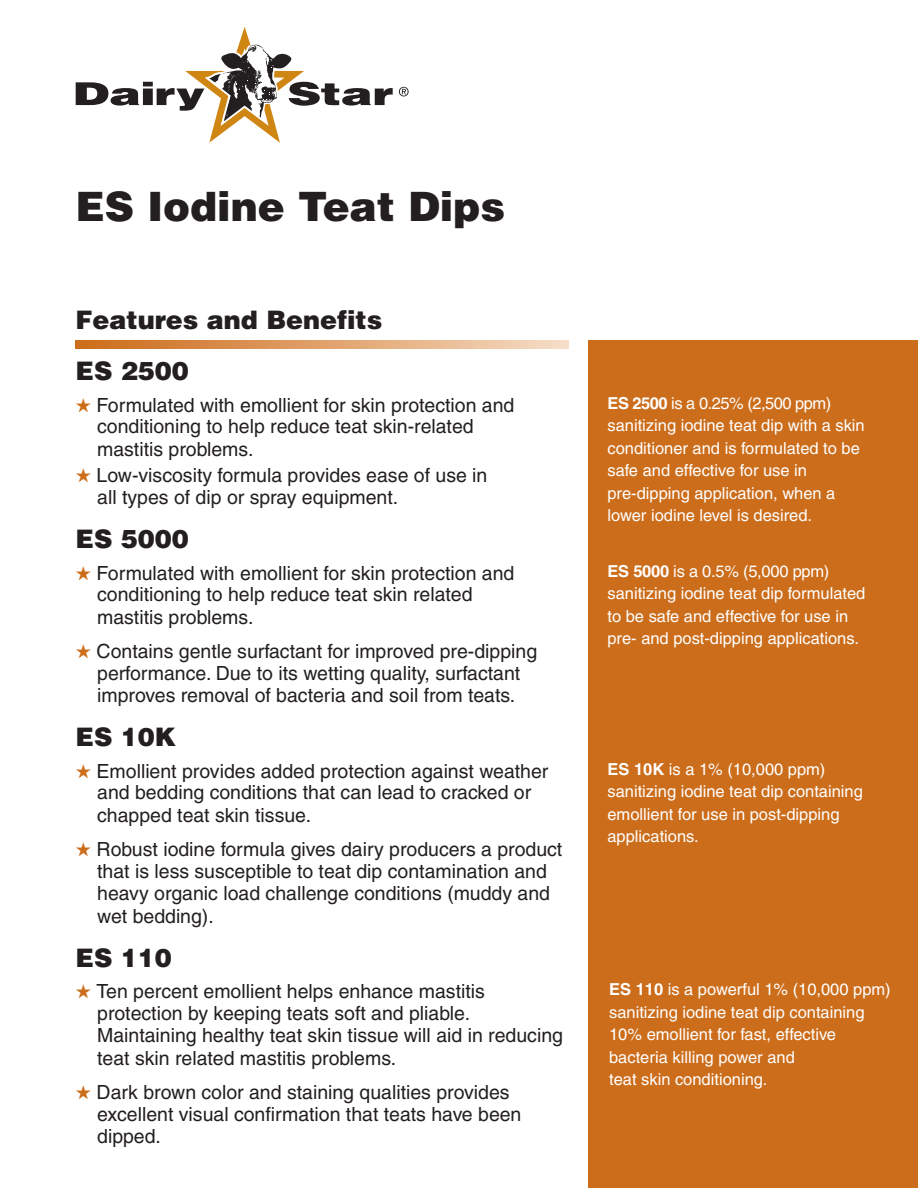
<style>
.page{position:relative;width:918px;height:1188px;background:#fff}
.page>*{position:absolute;margin:0;border:0;box-sizing:border-box;transform-origin:0 0}
.t1{font:900 40.5px "Helvetica";color:#231f20}
.t2{font:900 25.5px/51.3px "Helvetica";color:#231f20}
.t3{font:19.5px/22px "Helvetica";color:#231f20}
.t4{font:16.5px/22.5px "Helvetica";color:#fff}
.s1{color:#cc6d1b}
.s2{font-weight:700}
</style>
<div class="page">
<svg style="left:76px;top:27px;width:317px;height:116px"></svg>
<svg style="left:399px;top:87px;width:10px;height:9px"></svg>
<svg style="left:76px;top:340px;width:493px;height:9px"></svg>
<div style="left:588px;top:340px;width:330px;height:848px;background:#cc6d1b"></div>
<h1 class="t1" style="left:76px;top:192px;width:431px">ES Iodine Teat Dips</h1>
<h2 class="t2" style="left:76px;top:296px;width:308px">Features and Benefits<br>ES 2500</h2>
<p class="t3" style="left:97px;top:396px;width:419px;text-indent:-22px"><span class="s1">★</span> Formulated with emollient for skin protection and conditioning to help reduce teat skin-related mastitis problems.</p>
<p class="t3" style="left:97px;top:466px;width:392px;text-indent:-22px"><span class="s1">★</span> Low-viscosity formula provides ease of use in all types of dip or spray equipment.</p>
<h2 class="t2" style="left:76px;top:516px;width:115px">ES 5000</h2>
<p class="t3" style="left:97px;top:564px;width:419px;text-indent:-22px"><span class="s1">★</span> Formulated with emollient for skin protection and conditioning to help reduce teat skin related mastitis problems.</p>
<p class="t3" style="left:76px;top:642px;width:463px;text-align:center"><span class="s1">★</span> Contains gentle surfactant for improved pre-dipping performance. Due to its wetting quality, surfactant improves removal of bacteria and soil from teats.</p>
<h2 class="t2" style="left:76px;top:714px;width:102px">ES 10K</h2>
<p class="t3" style="left:97px;top:762px;width:453px;text-indent:-22px"><span class="s1">★</span> Emollient provides added protection against weather and bedding conditions that can lead to cracked or chapped teat skin tissue.</p>
<p class="t3" style="left:97px;top:840px;width:467px;text-indent:-22px"><span class="s1">★</span> Robust iodine formula gives dairy producers a product that is less susceptible to teat dip contamination and heavy organic load challenge conditions (muddy and wet bedding).</p>
<h2 class="t2" style="left:76px;top:934px;width:98px">ES 110</h2>
<p class="t3" style="left:97px;top:982px;width:467px;text-indent:-22px"><span class="s1">★</span> Ten percent emollient helps enhance mastitis protection by keeping teats soft and pliable.<br>Maintaining healthy teat skin tissue will aid in reducing teat skin related mastitis problems.</p>
<p class="t3" style="left:97px;top:1083px;width:426px;text-indent:-22px"><span class="s1">★</span> Dark brown color and staining qualities provides excellent visual confirmation that teats have been dipped.</p>
<p class="t4" style="left:607px;top:393px;width:259px"><span class="s2">ES 2500</span> is a 0.25% (2,500 ppm) sanitizing iodine teat dip with a skin conditioner and is formulated to be safe and effective for use in pre-dipping application, when a lower iodine level is desired.</p>
<p class="t4" style="left:608px;top:561px;width:259px"><span class="s2">ES 5000</span> is a 0.5% (5,000 ppm) sanitizing iodine teat dip formulated to be safe and effective for use in pre- and post-dipping applications.</p>
<p class="t4" style="left:608px;top:759px;width:257px"><span class="s2">ES 10K</span> is a 1% (10,000 ppm) sanitizing iodine teat dip containing emollient for use in post-dipping applications.</p>
<p class="t4" style="left:609px;top:980px;width:283px"><span class="s2">ES 110</span> is a powerful 1% (10,000 ppm) sanitizing iodine teat dip containing<br>10% emollient for fast, effective bacteria killing power and<br>teat skin conditioning.</p>
</div>
